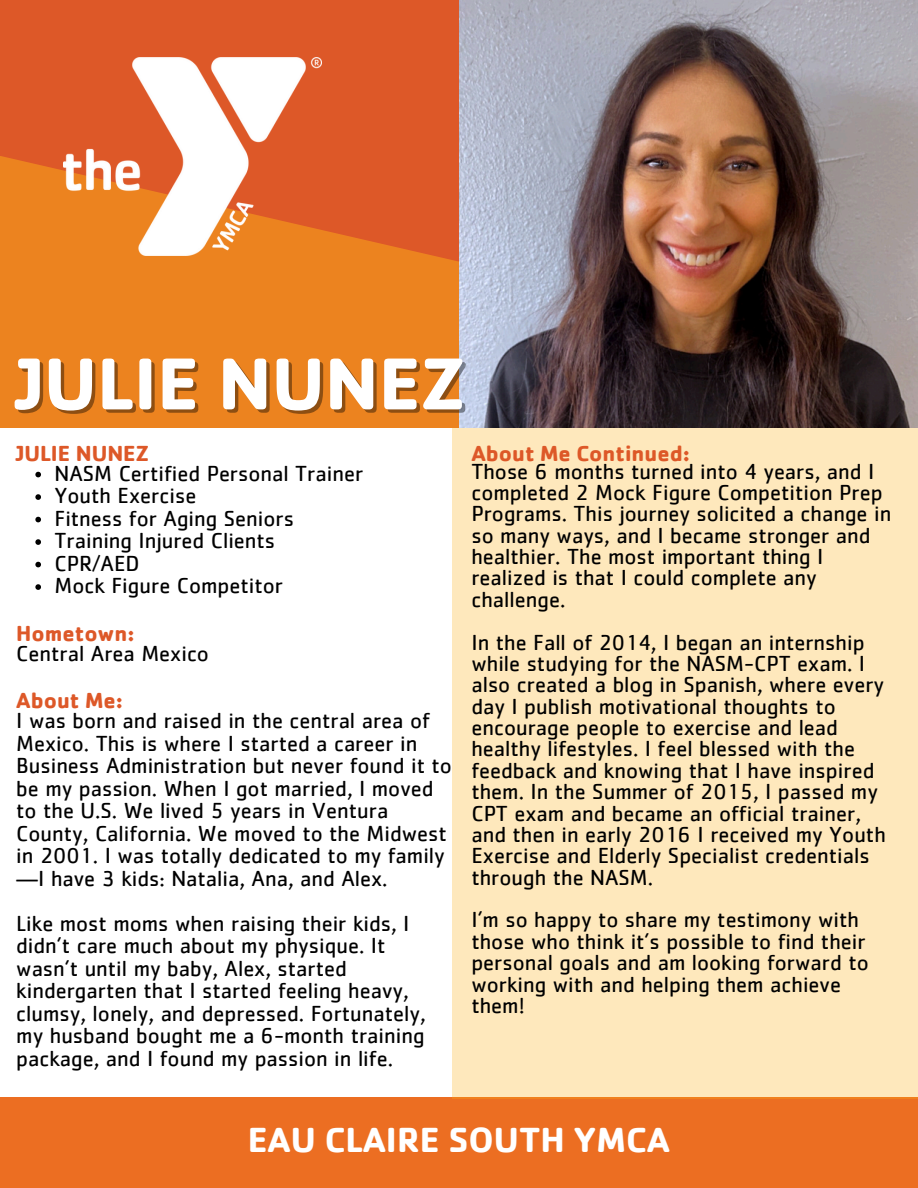
<style>
.page{position:relative;width:918px;height:1188px;background:#dd5828}
.page>*{position:absolute;margin:0;border:0;box-sizing:border-box;transform-origin:0 0}
.t1{font:700 76.05px "Cachet";color:#fff}
.t2{font:700 36px "Cachet";color:#fff}
.t3{font:22.5px/21.3px "Cachet";color:#000}
.t4{font:700 22.5px "Cachet";color:#dd5828}
</style>
<div class="page">
<svg style="left:0;top:156px;width:459px;height:272px;background:#ea7d20"></svg>
<img style="left:459px;top:0;width:459px;height:428px">
<div style="left:0;top:1096px;width:918px;height:92px;background:#ec6e22"></div>
<div style="left:0;top:428px;width:435px;height:668px;background:#fff"></div>
<div style="left:413px;top:428px;width:505px;height:668px;background:#fff"></div>
<svg style="left:35px;top:472px;width:6px;height:5px"></svg>
<svg style="left:35px;top:494px;width:6px;height:6px"></svg>
<svg style="left:35px;top:517px;width:6px;height:5px"></svg>
<svg style="left:35px;top:539px;width:6px;height:6px"></svg>
<svg style="left:35px;top:562px;width:6px;height:5px"></svg>
<svg style="left:35px;top:584px;width:6px;height:6px"></svg>
<div style="left:453px;top:428px;width:465px;height:670px;background:#fee8bc"></div>
<img style="left:63px;top:57px;width:259px;height:198px">
<p class="t1" style="left:16px;top:334px;width:450px">JULIE NUNEZ</p>
<p class="t4" style="left:16px;top:438px;width:134px">JULIE NUNEZ</p>
<p class="t3" style="left:55px;top:463px;width:310px;line-height:22.5px">NASM Certified Personal Trainer<br>Youth Exercise<br>Fitness for Aging Seniors<br>Training Injured Clients<br>CPR/AED<br>Mock Figure Competitor</p>
<p class="t4" style="left:16px;top:618px;width:120px">Hometown:</p>
<p class="t3" style="left:16px;top:644px;width:194px">Central Area Mexico</p>
<p class="t4" style="left:16px;top:686px;width:108px">About Me:</p>
<p class="t3" style="left:16px;top:711px;width:437px;line-height:22.5px">I was born and raised in the central area of Mexico. This is where I started a career in Business Administration but never found it to be my passion. When I got married, I moved to the U.S. We lived 5 years in Ventura County, California. We moved to the Midwest in 2001. I was totally dedicated to my family —I have 3 kids: Natalia, Ana, and Alex.</p>
<p class="t3" style="left:16px;top:913px;width:411px;line-height:22.5px">Like most moms when raising their kids, I didn’t care much about my physique. It wasn’t until my baby, Alex, started kindergarten that I started feeling heavy, clumsy, lonely, and depressed. Fortunately, my husband bought me a 6-month training package, and I found my passion in life.</p>
<p class="t4" style="left:471px;top:438px;width:220px">About Me Continued:</p>
<p class="t3" style="left:471px;top:462px;width:421px">Those 6 months turned into 4 years, and I completed 2 Mock Figure Competition Prep Programs. This journey solicited a change in so many ways, and I became stronger and healthier. The most important thing I realized is that I could complete any challenge.</p>
<p class="t3" style="left:471px;top:633px;width:416px">In the Fall of 2014, I began an internship while studying for the NASM-CPT exam. I also created a blog in Spanish, where every day I publish motivational thoughts to encourage people to exercise and lead healthy lifestyles. I feel blessed with the feedback and knowing that I have inspired them. In the Summer of 2015, I passed my CPT exam and became an official trainer, and then in early 2016 I received my Youth Exercise and Elderly Specialist credentials through the NASM.</p>
<p class="t3" style="left:471px;top:910px;width:399px">I’m so happy to share my testimony with those who think it’s possible to find their personal goals and am looking forward to working with and helping them achieve them!</p>
<h1 class="t2" style="left:248px;top:1116px;width:424px">EAU CLAIRE SOUTH YMCA</h1>
</div>
